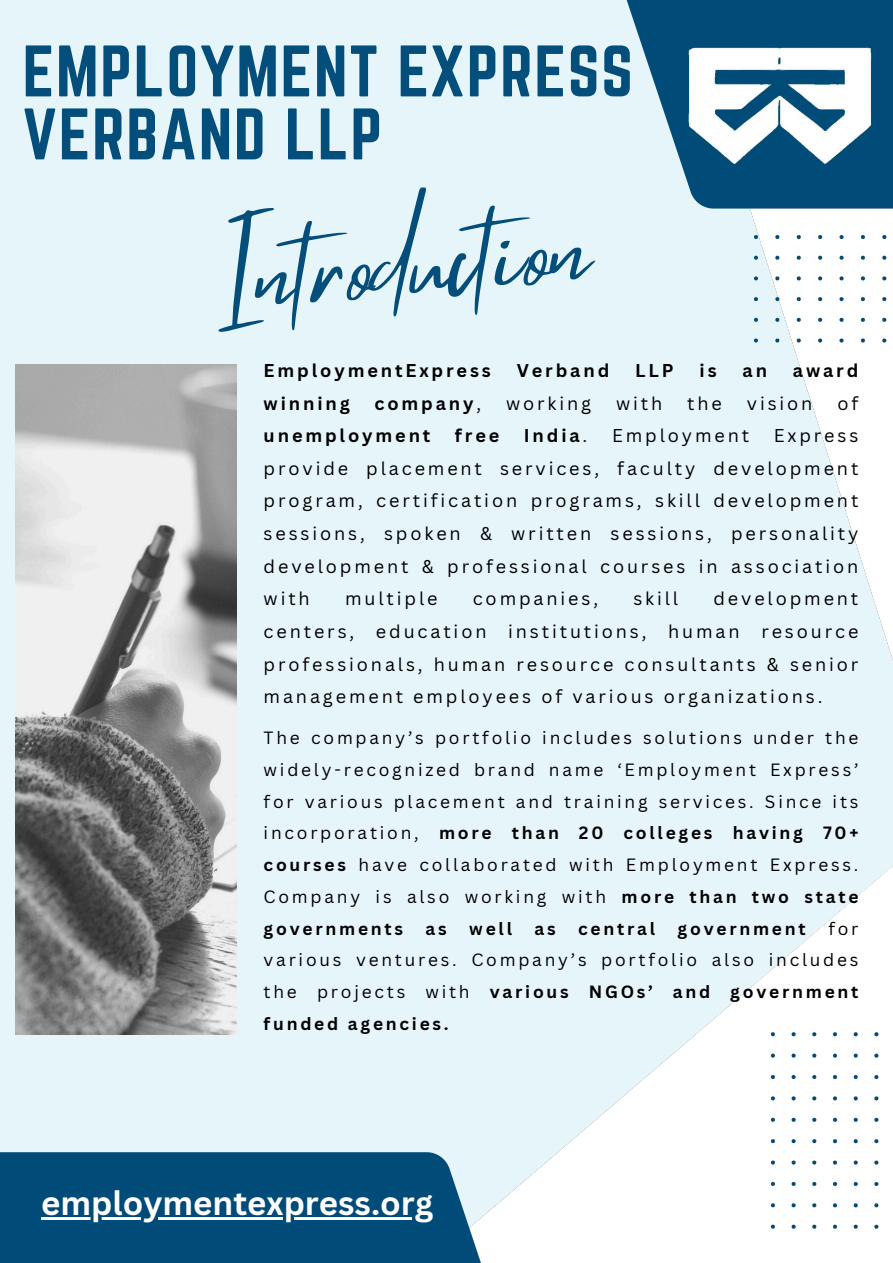
<style>
.page{position:relative;width:893px;height:1263px;background:#fff}
.page>*{position:absolute;margin:0;border:0;box-sizing:border-box;transform-origin:0 0}
.t1{font:102.45px "Mistrully";color:#034e7b}
.t2{font:63.68px/63px "Norwester";letter-spacing:.025em;color:#034e7b}
.t3{font:700 33px "Canva Sans";color:#fff}
.t4{font:18.08px/32.6px "Canva Sans";letter-spacing:.16em;color:#000;text-align:justify}
.t5{font:700 18.08px "Canva Sans";letter-spacing:.16em;color:#000}
.t6{font:17.33px/31.7px "Canva Sans";letter-spacing:.16em;color:#000;text-align:justify}
.t7{font:700 17.33px "Canva Sans";letter-spacing:.16em;color:#000}
.s1{font-weight:400}
.s2{font-weight:700}
</style>
<div class="page">
<img style="left:0;top:0;width:893px;height:1263px">
<img style="left:676px;top:44px;width:204px;height:122px">
<img style="left:15px;top:364px;width:221px;height:670px">
<hr style="left:41px;top:1216px;width:392px;height:3px;background:#fff">
<h2 class="t2" style="left:23px;top:39px;width:612px">EMPLOYMENT EXPRESS<br>VERBAND LLP</h2>
<h1 class="t1" style="left:208px;top:198px;width:377px;rotate:-5deg">Introduction</h1>
<p class="t5" style="left:264px;top:358px;width:229px">EmploymentExpress</p>
<p class="t5" style="left:517px;top:358px;width:94px">Verband</p>
<p class="t5" style="left:635px;top:358px;width:40px">LLP</p>
<p class="t5" style="left:699px;top:358px;width:19px">is</p>
<p class="t5" style="left:742px;top:358px;width:26px">an</p>
<p class="t5" style="left:793px;top:358px;width:67px">award</p>
<p class="t5" style="left:264px;top:390px;width:88px">winning</p>
<p class="t5" style="left:374px;top:390px;width:108px">company<span class="s1">,</span></p>
<p class="t4" style="left:506px;top:386px;width:87px">working</p>
<p class="t4" style="left:616px;top:386px;width:48px">with</p>
<p class="t4" style="left:687px;top:386px;width:36px">the</p>
<p class="t4" style="left:747px;top:386px;width:67px">vision</p>
<p class="t4" style="left:837px;top:386px;width:22px">of</p>
<p class="t5" style="left:264px;top:423px;width:168px">unemployment</p>
<p class="t5" style="left:455px;top:423px;width:46px">free</p>
<p class="t5" style="left:524px;top:423px;width:65px">India<span class="s1">.</span></p>
<p class="t4" style="left:612px;top:419px;width:139px">Employment</p>
<p class="t4" style="left:264px;top:419px;width:596px;text-indent:510px">Express provide placement services, faculty development program, certification programs, skill development sessions, spoken &amp; written sessions, personality development &amp; professional courses in association with</p>
<p class="t4" style="left:264px;top:582px;width:596px;text-indent:450px">development centers, education institutions, human resource professionals, human resource consultants &amp; senior management employees of various organizations.</p>
<p class="t6" style="left:264px;top:722px;width:596px">The company’s portfolio includes solutions under the widely-recognized brand name ‘Employment Express’ for various placement and training services. Since its incorporation, <span class="s2">more than 20 colleges having 70+ courses</span> have collaborated with Employment Express.<br>Company is also working with <span class="s2">more than two state governments</span></p>
<p class="t4" style="left:345px;top:582px;width:94px">multiple</p>
<p class="t4" style="left:473px;top:582px;width:127px">companies,</p>
<p class="t4" style="left:633px;top:582px;width:46px">skill</p>
<p class="t6" style="left:264px;top:912px;width:596px;text-indent:565px">for various ventures. Company’s portfolio also includes the projects with <span class="s2">various NGOs’ and government funded agencies.</span></p>
<p class="t7" style="left:425px;top:916px;width:23px">as</p>
<p class="t7" style="left:469px;top:916px;width:44px">well</p>
<p class="t7" style="left:534px;top:916px;width:23px">as</p>
<p class="t7" style="left:578px;top:916px;width:78px">central</p>
<p class="t7" style="left:677px;top:916px;width:130px">government</p>
<h3 class="t3" style="left:41px;top:1180px;width:393px">employmentexpress.org</h3>
</div>
